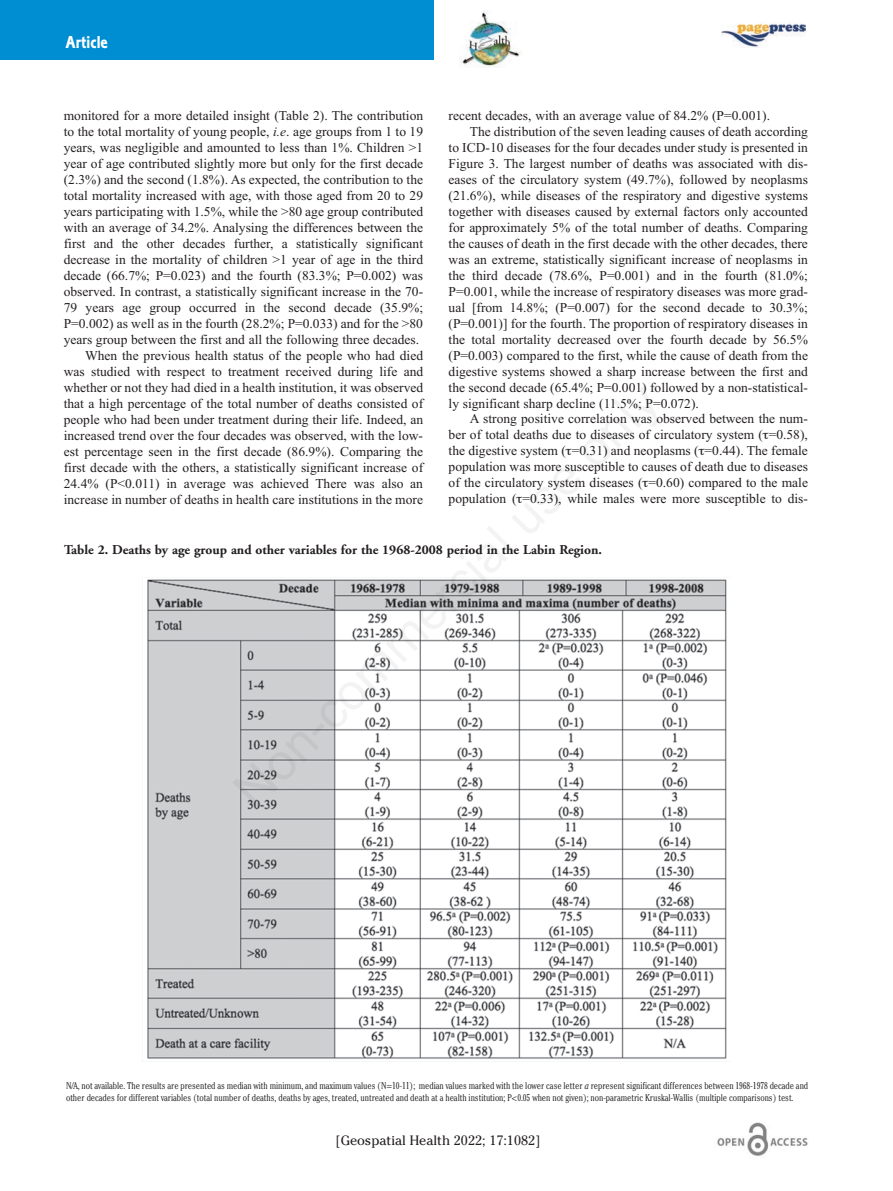
<style>
.page{position:relative;width:893px;height:1191px;background:#fff}
.page>*{position:absolute;margin:0;border:0;box-sizing:border-box;transform-origin:0 0}
.t1{font:18px "Corinthian Bold Condensed Plain";color:#fff}
.t2{font:13.5px/16px "Times New Roman";color:#231f20;text-align:right}
.t3{font:700 13.5px "Adobe Garamond";color:#231f20}
.t4{font:13.5px "Cheltenham";color:#231f20}
.t5{font:300 condensed 9.75px/12px "Cheltenham";letter-spacing:-.01em;color:#231f20}
.s1{font-style:italic}
</style>
<div class="page">
<div style="left:0;top:0;width:434px;height:60px;background:#008ed2"></div>
<img style="left:717px;top:1123px;width:91px;height:33px">
<img style="left:459px;top:11px;width:61px;height:57px">
<img style="left:721px;top:23px;width:84px;height:25px">
<img style="left:147px;top:579px;width:580px;height:480px">
<h1 class="t1" style="left:66px;top:36px;width:44px">Article</h1>
<p class="t2" style="left:64px;top:107px;width:361px">monitored for a more detailed insight (Table 2). The contribution to the total mortality of young people, <span class="s1">i.e</span>. age groups from 1 to 19 years, was negligible and amounted to less than 1%. Children &gt;1 year of age contributed slightly more but only for the first decade (2.3%) and the second (1.8%). As expected, the contribution to the total mortality increased with age, with those aged from 20 to 29 years participating with 1.5%, while the &gt;80 age group contributed with an average of 34.2%. Analysing the differences between the first and the other decades further, a statistically significant decrease in the mortality of children &gt;1 year of age in the third decade (66.7%; P=0.023) and the fourth (83.3%; P=0.002) was observed. In contrast, a statistically significant increase in the 70- 79 years age group occurred in the second decade (35.9%; P=0.002) as well as in the fourth (28.2%; P=0.033) and for the &gt;80 years group between the first and all the following three decades.<br>When the previous health status of the people who had died was studied with respect to treatment received during life and whether or not they had died in a health institution, it was observed that a high percentage of the total number of deaths consisted of people who had been under treatment during their life. Indeed, an increased trend over the four decades was observed, with the low&shy;est percentage seen in the first decade (86.9%). Comparing the first decade with the others, a statistically significant increase of 24.4% (P&lt;0.011) in average was achieved There was also an increase in number of deaths in health care institutions in the more</p>
<p class="t2" style="left:449px;top:107px;width:323px">recent decades, with an average value of 84.2% (P=0.001).</p>
<p class="t2" style="left:470px;top:123px;width:340px">The distribution of the seven leading causes of death according</p>
<p class="t2" style="left:449px;top:139px;width:361px">to ICD-10 diseases for the four decades under study is presented in</p>
<p class="t2" style="left:449px;top:155px;width:361px">Figure 3. The largest number of deaths was associated with dis-</p>
<p class="t2" style="left:449px;top:171px;width:361px">eases of the circulatory system (49.7%), followed by neoplasms</p>
<p class="t2" style="left:449px;top:187px;width:361px">(21.6%), while diseases of the respiratory and digestive systems</p>
<p class="t2" style="left:449px;top:203px;width:361px">together with diseases caused by external factors only accounted</p>
<p class="t2" style="left:449px;top:219px;width:361px">for approximately 5% of the total number of deaths. Comparing</p>
<p class="t2" style="left:449px;top:235px;width:361px">the causes of death in the first decade with the other decades, there</p>
<p class="t2" style="left:449px;top:251px;width:361px">was an extreme, statistically significant increase of neoplasms in</p>
<p class="t2" style="left:449px;top:267px;width:361px">the third decade (78.6%, P=0.001) and in the fourth (81.0%;</p>
<p class="t2" style="left:449px;top:283px;width:361px">P=0.001, while the increase of respiratory diseases was more grad-</p>
<p class="t2" style="left:449px;top:299px;width:361px">ual [from 14.8%; (P=0.007) for the second decade to 30.3%;</p>
<p class="t2" style="left:449px;top:315px;width:361px">(P=0.001)] for the fourth. The proportion of respiratory diseases in</p>
<p class="t2" style="left:449px;top:331px;width:361px">the total mortality decreased over the fourth decade by 56.5%</p>
<p class="t2" style="left:449px;top:347px;width:361px">(P=0.003) compared to the first, while the cause of death from the</p>
<p class="t2" style="left:449px;top:363px;width:361px">digestive systems showed a sharp increase between the first and</p>
<p class="t2" style="left:449px;top:379px;width:361px">the second decade (65.4%; P=0.001) followed by a non-statistical-</p>
<p class="t2" style="left:449px;top:395px;width:252px">ly significant sharp decline (11.5%; P=0.072).</p>
<p class="t2" style="left:470px;top:411px;width:340px">A strong positive correlation was observed between the num-</p>
<p class="t2" style="left:449px;top:427px;width:361px">ber of total deaths due to diseases of circulatory system (▼=0.58),</p>
<p class="t2" style="left:449px;top:443px;width:361px">the digestive system (▼=0.31) and neoplasms (▼=0.44). The female</p>
<p class="t2" style="left:449px;top:459px;width:361px">population was more susceptible to causes of death due to diseases</p>
<p class="t2" style="left:449px;top:475px;width:361px">of the circulatory system diseases (▼=0.60) compared to the male</p>
<p class="t2" style="left:449px;top:490px;width:361px">population (▼=0.33), while males were more susceptible to dis-</p>
<p class="t3" style="left:64px;top:544px;width:539px">Table 2. Deaths by age group and other variables for the 1968-2008 period in the Labin Region.</p>
<p class="t5" style="left:66px;top:1080px;width:744px">N/A, not available. The results are presented as median with minimum, and maximum values (N=10-11); median values marked with the lower case letter <span class="s1">a</span> represent significant differences between 1968-1978 decade and other decades for different variables (total number of deaths, deaths by ages, treated, untreated and death at a health institution; P&lt;0.05 when not given); non-parametric Kruskal-Wallis (multiple comparisons) test.</p>
<p class="t4" style="left:336px;top:1132px;width:206px">[Geospatial Health 2022; 17:1082]</p>
</div>
